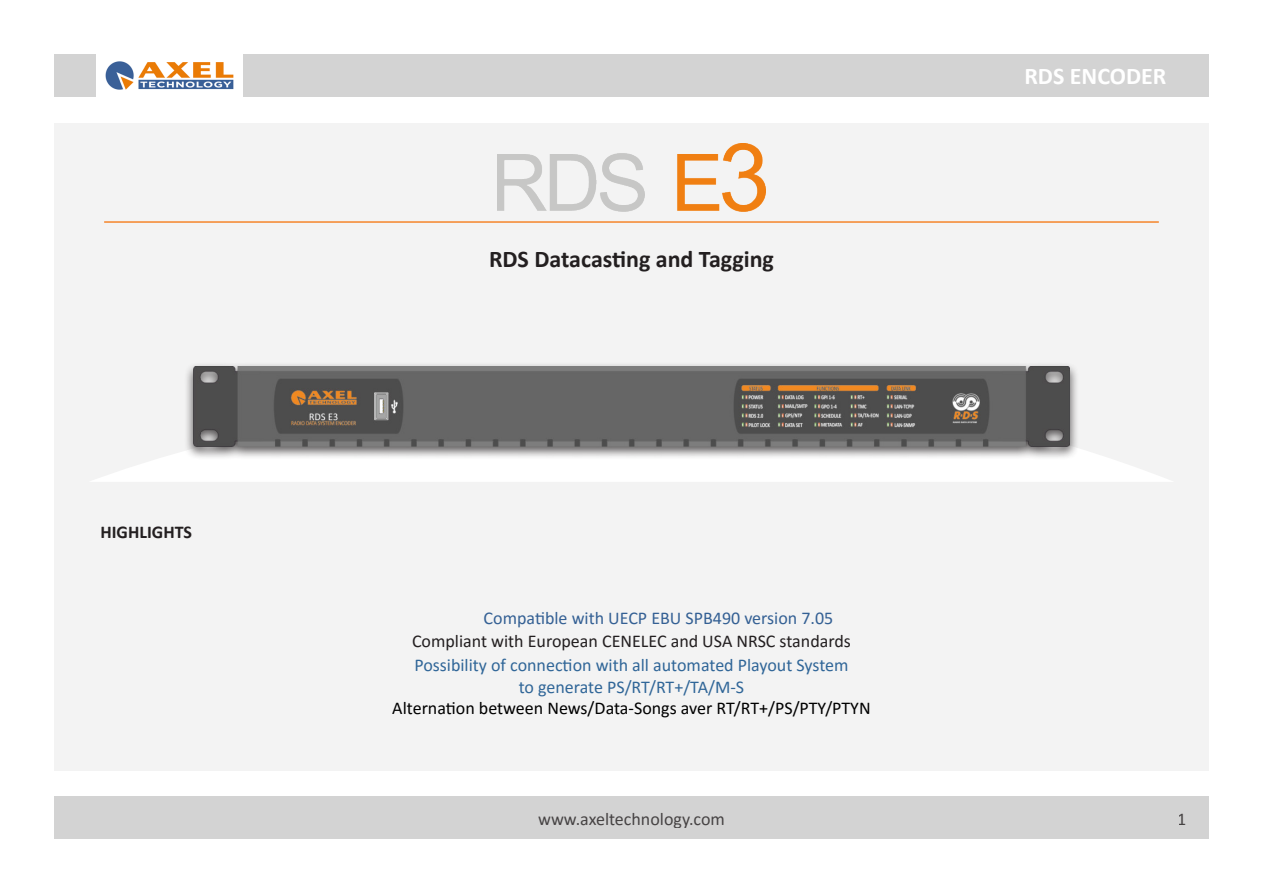
<style>
.page{position:relative;width:1263px;height:893px;background:#fff}
.page>*{position:absolute;margin:0;border:0;box-sizing:border-box;transform-origin:0 0}
.t1{font:700 24px "Calibri";color:#231f20}
.t2{font:700 24px "Calibri";color:#fff}
.t3{font:18px "Calibri";color:#306698}
.t4{font:18px "Calibri";color:#231f20}
.t5{font:18px "Calibri";color:#000}
.t6{font:18px "Calibri";color:#346094}
.t7{font:700 18px "Calibri";color:#231f20}
</style>
<div class="page">
<div style="left:54px;top:54px;width:1155px;height:42px;background:#d3d3d3"></div>
<div style="left:54px;top:797px;width:1155px;height:42px;background:#d3d3d3"></div>
<div style="left:54px;top:123px;width:1155px;height:647px;background:#f3f3f3"></div>
<img style="left:96px;top:54px;width:146px;height:42px">
<hr style="left:104px;top:221px;width:1055px;height:2px;background:#f5852a">
<svg style="left:93px;top:449px;width:1077px;height:32px;fill:#fff"></svg>
<div style="left:184px;top:362px;width:895px;height:98px;background:#231f20;opacity:.75"></div>
<img style="left:193px;top:367px;width:877px;height:79px">
<img style="left:498px;top:143px;width:267px;height:68px">
<p class="t7" style="left:100px;top:519px;width:93px">HIGHLIGHTS</p>
<p class="t1" style="left:489px;top:242px;width:286px">RDS Datacasting and Tagging</p>
<p class="t6" style="left:484px;top:606px;width:351px">Compatible with UECP EBU SPB490 version 7.05</p>
<p class="t4" style="left:412px;top:628px;width:440px">Compliant with European CENELEC and USA NRSC standards</p>
<p class="t3" style="left:414px;top:652px;width:436px">Possibility of connection with all automated Playout System</p>
<p class="t3" style="left:519px;top:675px;width:227px">to generate PS/RT/RT+/TA/M-S</p>
<p class="t5" style="left:392px;top:696px;width:480px">Alternation between News/Data-Songs aver RT/RT+/PS/PTY/PTYN</p>
<p class="t2" style="left:1024px;top:59px;width:144px">RDS ENCODER</p>
<p class="t4" style="left:538px;top:806px;width:188px">www.axeltechnology.com</p>
<p class="t4" style="left:1178px;top:806px;width:11px">1</p>
</div>
